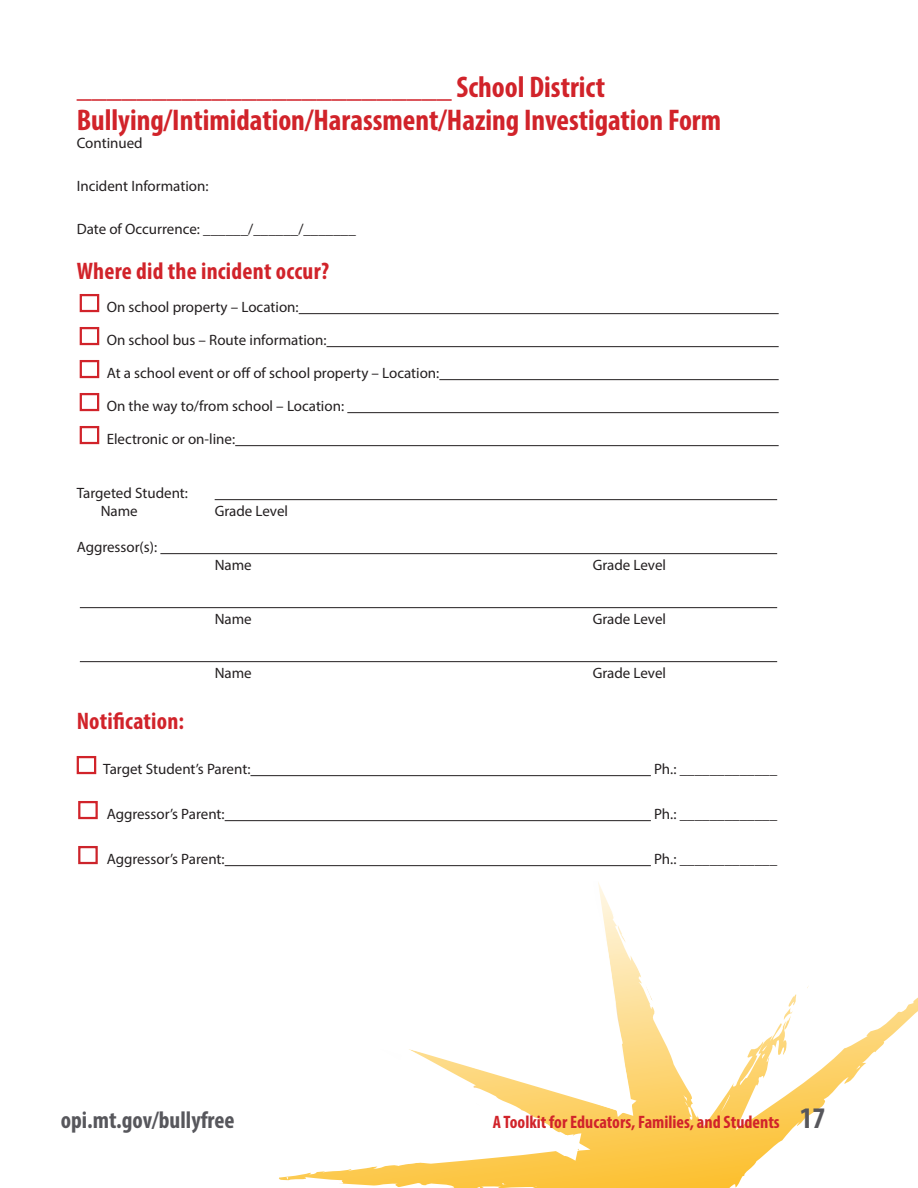
<style>
.page{position:relative;width:918px;height:1188px;background:#fff}
.page>*{position:absolute;margin:0;border:0;box-sizing:border-box;transform-origin:0 0}
.t1{font:700 condensed 30px/33px "Myriad Pro";color:#d1232a}
.t2{font:700 condensed 24px "Myriad Pro";letter-spacing:.01em;color:#d1232a}
.t3{font:700 condensed 24px "Myriad Pro";color:#57575c}
.t4{font:700 condensed 18px "Myriad Pro";color:#d1232a}
.t5{font:15px/18px "Myriad Pro";color:#231f20}
.s1{font-size:30px;color:#57575c}
</style>
<div class="page">
<svg style="left:250px;top:866px;width:668px;height:322px"></svg>
<svg style="left:609px;top:898px;width:4px;height:10px"></svg>
<svg style="left:684px;top:1095px;width:3px;height:6px"></svg>
<svg style="left:721px;top:1095px;width:10px;height:17px"></svg>
<svg style="left:761px;top:1044px;width:7px;height:14px"></svg>
<svg style="left:827px;top:953px;width:6px;height:11px"></svg>
<svg style="left:854px;top:912px;width:5px;height:6px"></svg>
<svg style="left:856px;top:1065px;width:4px;height:5px"></svg>
<svg style="left:500px;top:1183px;width:7px;height:2px"></svg>
<hr style="left:225px;top:865px;width:426px;height:1px;background:#231f20">
<hr style="left:225px;top:820px;width:426px;height:1px;background:#231f20">
<hr style="left:250px;top:775px;width:401px;height:1px;background:#231f20">
<hr style="left:80px;top:661px;width:697px;height:1px;background:#231f20">
<hr style="left:80px;top:607px;width:697px;height:1px;background:#231f20">
<hr style="left:160px;top:553px;width:617px;height:1px;background:#231f20">
<hr style="left:215px;top:499px;width:562px;height:1px;background:#231f20">
<hr style="left:235px;top:445px;width:544px;height:1px;background:#231f20">
<hr style="left:347px;top:412px;width:432px;height:1px;background:#231f20">
<hr style="left:439px;top:379px;width:340px;height:1px;background:#231f20">
<hr style="left:327px;top:346px;width:452px;height:1px;background:#231f20">
<hr style="left:299px;top:313px;width:480px;height:1px;background:#231f20">
<svg style="left:76px;top:756px;width:22px;height:64px"></svg>
<div style="left:78px;top:846px;width:20px;height:18px;border:2px solid #cc242b"></div>
<div style="left:80px;top:294px;width:19px;height:18px;border:2px solid #d1232a"></div>
<div style="left:80px;top:327px;width:19px;height:18px;border:2px solid #d1232a"></div>
<svg style="left:79px;top:360px;width:21px;height:85px"></svg>
<h2 class="t1" style="left:77px;top:70px;width:646px">_________________________ School District<br>Bullying/Intimidation/Harassment/Hazing Investigation Form</h2>
<p class="t5" style="left:77px;top:133px;width:68px">Continued</p>
<p class="t5" style="left:77px;top:177px;width:133px">Incident Information:</p>
<p class="t5" style="left:77px;top:220px;width:281px">Date of Occurrence: ______/______/_______</p>
<h2 class="t2" style="left:77px;top:256px;width:254px">Where did the incident occur?</h2>
<p class="t5" style="left:107px;top:298px;width:194px">On school property – Location:</p>
<p class="t5" style="left:107px;top:331px;width:221px">On school bus – Route information:</p>
<p class="t5" style="left:107px;top:364px;width:334px">At a school event or off of school property – Location:</p>
<p class="t5" style="left:107px;top:397px;width:239px">On the way to/from school – Location:</p>
<p class="t5" style="left:107px;top:430px;width:130px">Electronic or on-line:</p>
<p class="t5" style="left:101px;top:484px;width:89px;text-indent:-24px">Targeted Student:<br>Name</p>
<p class="t5" style="left:77px;top:538px;width:82px">Aggressor(s):</p>
<p class="t5" style="left:215px;top:502px;width:75px">Grade Level</p>
<p class="t5" style="left:215px;top:556px;width:39px">Name</p>
<p class="t5" style="left:593px;top:556px;width:75px">Grade Level</p>
<p class="t5" style="left:215px;top:610px;width:39px">Name</p>
<p class="t5" style="left:593px;top:610px;width:75px">Grade Level</p>
<p class="t5" style="left:215px;top:664px;width:39px">Name</p>
<p class="t5" style="left:593px;top:664px;width:75px">Grade Level</p>
<p class="t2" style="left:77px;top:706px;width:109px">Notification:</p>
<p class="t5" style="left:103px;top:760px;width:149px">Target Student’s Parent:</p>
<p class="t5" style="left:654px;top:760px;width:125px">Ph.: _____________</p>
<p class="t5" style="left:107px;top:805px;width:119px">Aggressor’s Parent:</p>
<p class="t5" style="left:654px;top:805px;width:125px">Ph.: _____________</p>
<p class="t5" style="left:107px;top:850px;width:119px">Aggressor’s Parent:</p>
<p class="t5" style="left:654px;top:850px;width:125px">Ph.: _____________</p>
<h2 class="t3" style="left:61px;top:1105px;width:175px">opi.mt.gov/bullyfree</h2>
<p class="t4" style="left:493px;top:1111px;width:334px">A Toolkit for Educators, Families, and Students <span class="s1">17</span></p>
</div>
